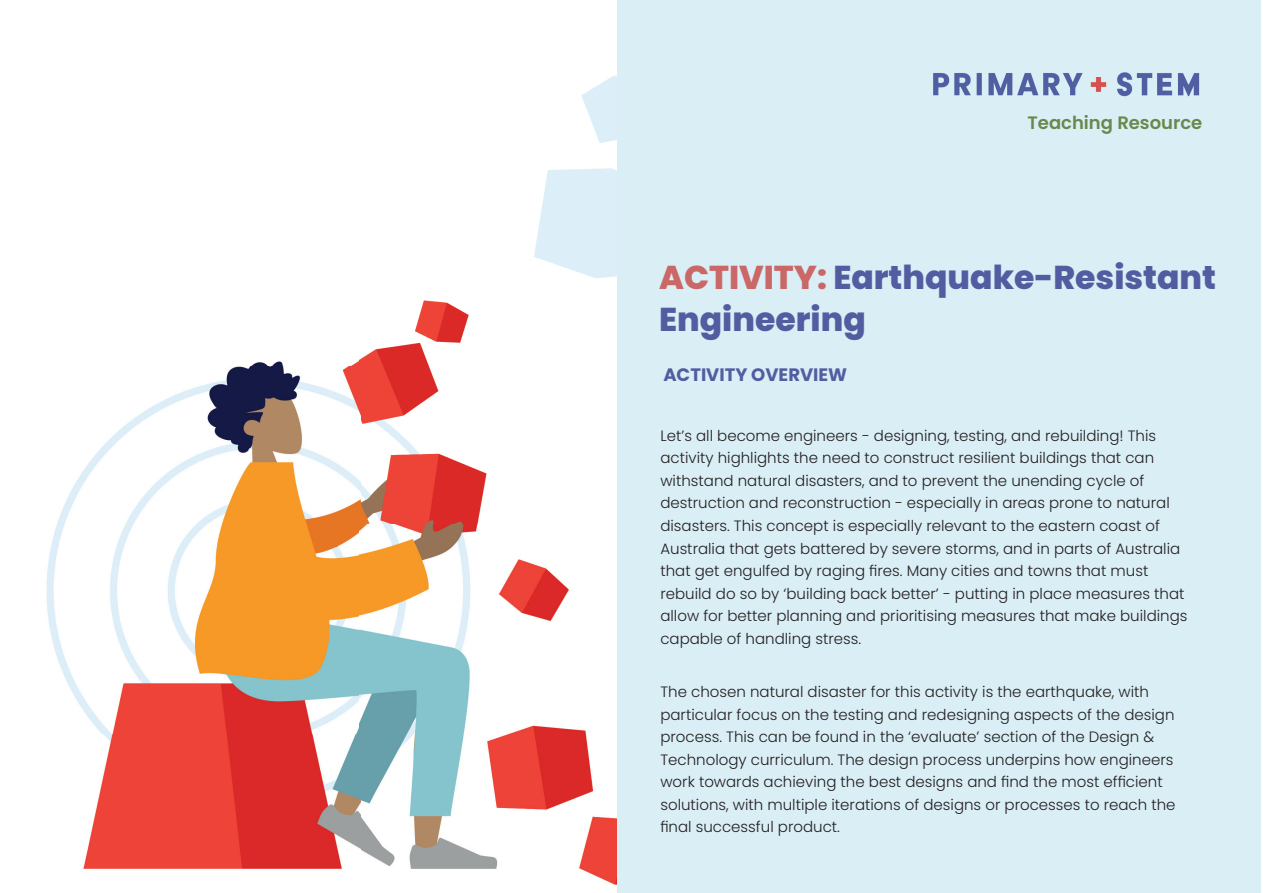
<style>
.page{position:relative;width:1263px;height:893px;background:#fff}
.page>*{position:absolute;margin:0;border:0;box-sizing:border-box;transform-origin:0 0}
.t1{font:800 33px/42px "Poppins";color:#515da0}
.t2{font:600 18px "Poppins";color:#67894c}
.t3{font:700 18px "Poppins";color:#515da0}
.t4{font:300 15px/22.5px "Poppins";color:#231f20}
.s1{color:#ca6767}
</style>
<div class="page">
<img style="left:46px;top:75px;width:571px;height:810px">
<div style="left:617px;top:0;width:644px;height:893px;background:#daeef6"></div>
<img style="left:933px;top:72px;width:267px;height:25px">
<p class="t2" style="left:1027px;top:113px;width:176px">Teaching Resource</p>
<h1 class="t1" style="left:659px;top:257px;width:558px"><span class="s1">ACTIVITY:</span> Earthquake-Resistant<br>Engineering</h1>
<p class="t3" style="left:663px;top:365px;width:185px">ACTIVITY OVERVIEW</p>
<p class="t4" style="left:660px;top:425px;width:529px">Let’s all become engineers - designing, testing, and rebuilding! This activity highlights the need to construct resilient buildings that can withstand natural disasters, and to prevent the unending cycle of destruction and reconstruction - especially in areas prone to natural disasters. This concept is especially relevant to the eastern coast of Australia that gets battered by severe storms, and in parts of Australia that get engulfed by raging fires. Many cities and towns that must rebuild do so by ‘building back better’ - putting in place measures that allow for better planning and prioritising measures that make buildings capable of handling stress.</p>
<p class="t4" style="left:660px;top:681px;width:517px">The chosen natural disaster for this activity is the earthquake, with particular focus on the testing and redesigning aspects of the design process. This can be found in the ‘evaluate’ section of the Design &amp; Technology curriculum. The design process underpins how engineers work towards achieving the best designs and find the most efficient solutions, with multiple iterations of designs or processes to reach the final successful product.</p>
</div>
